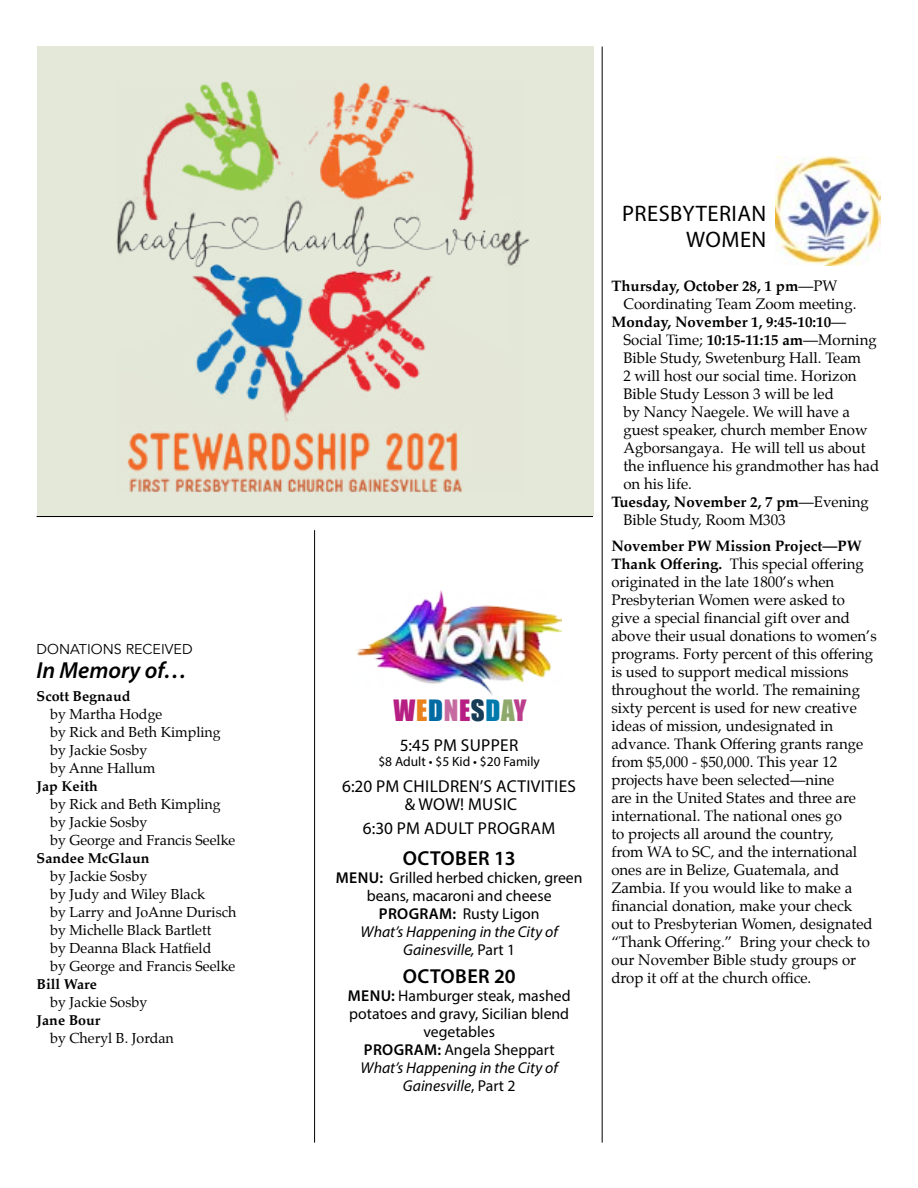
<style>
.page{position:relative;width:918px;height:1188px;background:#fff}
.page>*{position:absolute;margin:0;border:0;box-sizing:border-box;transform-origin:0 0}
.t1{font:27px "Impact";letter-spacing:.025em;color:#b61e83}
.t2{font:italic 600 23.25px "Myriad Pro";color:#000}
.t3{font:22.5px/25.5px "Myriad Pro";letter-spacing:.02em;color:#000;text-align:right}
.t4{font:600 20.25px "Myriad Pro";letter-spacing:.02em;color:#000}
.t5{font:17.25px/18px "Myriad Pro";letter-spacing:.02em;color:#000;text-align:center}
.t6{font:15.75px/18px "Myriad Pro";color:#000;text-align:center}
.t7{font:15px/18px "Palatino";color:#000}
.t8{font:700 15px "Palatino";color:#000}
.t9{font:14.25px/18px "Palatino";color:#000}
.t10{font:700 14.25px "Palatino";color:#000}
.t11{font:14.25px "Avenir";color:#000}
.t12{font:13.5px "Myriad Pro";color:#000}
.s1{color:#e9811d}
.s2{color:#006ba3}
.s3{color:#c66ba1}
.s4{color:#173c55}
.s5{color:#0079ad}
.s6{color:#8fa96c}
.s7{color:#bb3e8c}
.s8{font-weight:600}
.s9{font-style:italic}
.s10{font-weight:400}
.s11{font-weight:700}
</style>
<div class="page">
<hr style="left:37px;top:516px;width:556px;height:1px;background:#000">
<img style="left:775px;top:156px;width:105px;height:109px">
<hr style="left:602px;top:47px;width:1px;height:1096px;background:#000">
<hr style="left:314px;top:530px;width:1px;height:613px;background:#000">
<img style="left:356px;top:590px;width:205px;height:105px">
<div style="left:37px;top:47px;width:556px;height:469px;background:#e4e8d9"></div>
<img style="left:116px;top:81px;width:413px;height:412px">
<p class="t11" style="left:37px;top:641px;width:156px">DONATIONS RECEIVED</p>
<h2 class="t2" style="left:37px;top:655px;width:152px">In Memory of…</h2>
<p class="t10" style="left:37px;top:684px;width:95px">Scott Begnaud</p>
<p class="t9" style="left:50px;top:705px;width:172px">by Martha Hodge<br>by Rick and Beth Kimpling by Jackie Sosby<br>by Anne Hallum</p>
<p class="t10" style="left:37px;top:774px;width:63px">Jap Keith</p>
<p class="t9" style="left:50px;top:795px;width:187px">by Rick and Beth Kimpling by Jackie Sosby<br>by George and Francis Seelke</p>
<p class="t10" style="left:37px;top:846px;width:114px">Sandee McGlaun</p>
<p class="t9" style="left:50px;top:867px;width:188px">by Jackie Sosby<br>by Judy and Wiley Black<br>by Larry and JoAnne Durisch by Michelle Black Bartlett<br>by Deanna Black Hatfield<br>by George and Francis Seelke</p>
<p class="t10" style="left:37px;top:972px;width:62px">Bill Ware</p>
<p class="t9" style="left:50px;top:993px;width:99px">by Jackie Sosby</p>
<p class="t10" style="left:37px;top:1008px;width:65px">Jane Bour</p>
<p class="t9" style="left:50px;top:1029px;width:125px">by Cheryl B. Jordan</p>
<h1 class="t1" style="left:394px;top:693px;width:135px">W<span class="s1">E</span><span class="s2">D</span><span class="s3">N</span>E<span class="s4">S</span><span class="s5">D</span><span class="s6">A</span><span class="s7">Y</span></h1>
<p class="t5" style="left:400px;top:735px;width:120px">5:45 PM Supper</p>
<p class="t12" style="left:378px;top:753px;width:163px">$8 Adult • $5 Kid • $20 Family</p>
<p class="t5" style="left:342px;top:777px;width:235px">6:20 PM Child ren’s Activities &amp; Wow! Music</p>
<p class="t5" style="left:363px;top:819px;width:194px">6:30 PM Ad ult Program</p>
<h3 class="t4" style="left:403px;top:845px;width:115px">OCTOBER 13</h3>
<p class="t6" style="left:336px;top:868px;width:248px"><span class="s8">MENU:</span> Grilled herbed chicken, green beans, macaroni and cheese<br><span class="s8">PROGRAM:</span> Rusty Ligon<br><span class="s9">What’s Happening in the City of<br>Gainesville,</span> Part 1</p>
<h3 class="t4" style="left:403px;top:964px;width:115px">OCTOBER 20</h3>
<p class="t6" style="left:348px;top:987px;width:224px"><span class="s8">MENU:</span> Hamburger steak, mashed potatoes and gravy, Sicilian blend vegetables<br><span class="s8">PROGRAM:</span> Angela Sheppart<br><span class="s9">What’s Happening in the City of<br>Gainesville</span>, Part 2</p>
<h3 class="t3" style="left:622px;top:201px;width:142px">Presbyterian<br>Women</h3>
<p class="t8" style="left:611px;top:273px;width:228px">Thursday, October 28, 1 pm<span class="s10">—PW</span></p>
<p class="t7" style="left:623px;top:295px;width:235px">Coordinating Team Zoom meeting.</p>
<p class="t8" style="left:611px;top:309px;width:236px">Monday, November 1, 9:45-10:10<span class="s10">—</span></p>
<p class="t7" style="left:623px;top:331px;width:255px">Social Time; <span class="s11">10:15-11:15 am</span>—Morning</p>
<p class="t7" style="left:623px;top:349px;width:239px">Bible Study, Swetenburg Hall. Team</p>
<p class="t7" style="left:623px;top:367px;width:235px">2 will host our social time. Horizon</p>
<p class="t7" style="left:623px;top:385px;width:212px">Bible Study Lesson 3 will be led</p>
<p class="t7" style="left:623px;top:403px;width:228px">by Nancy Naegele. We will have a</p>
<p class="t7" style="left:623px;top:421px;width:246px">guest speaker, church member Enow</p>
<p class="t7" style="left:623px;top:439px;width:244px">Agborsangaya. He will tell us about</p>
<p class="t7" style="left:623px;top:457px;width:257px">the influence his grandmother has had</p>
<p class="t7" style="left:623px;top:475px;width:70px">on his life.</p>
<p class="t8" style="left:611px;top:489px;width:259px">Tuesday, November 2, 7 pm<span class="s10">—Evening</span></p>
<p class="t7" style="left:623px;top:511px;width:164px">Bible Study, Room M303</p>
<p class="t7" style="left:611px;top:536px;width:267px"><span class="s11">November PW Mission Project—PW Thank Offering.</span> This special offering originated in the late 1800’s when Presbyterian Women were asked to give a special financial gift over and above their usual donations to women’s programs. Forty percent of this offering is used to support medical missions throughout the world. The remaining sixty percent is used for new creative ideas of mission, undesignated in advance. Thank Offering grants range from $5,000 - $50,000. This year 12 projects have been selected—nine<br>are in the United States and three are international. The national ones go<br>to projects all around the country,<br>from WA to SC, and the international ones are in Belize, Guatemala, and Zambia. If you would like to make a financial donation, make your check out to Presbyterian Women, designated “Thank Offering.” Bring your check to our November Bible study groups or drop it off at the church office.</p>
</div>
